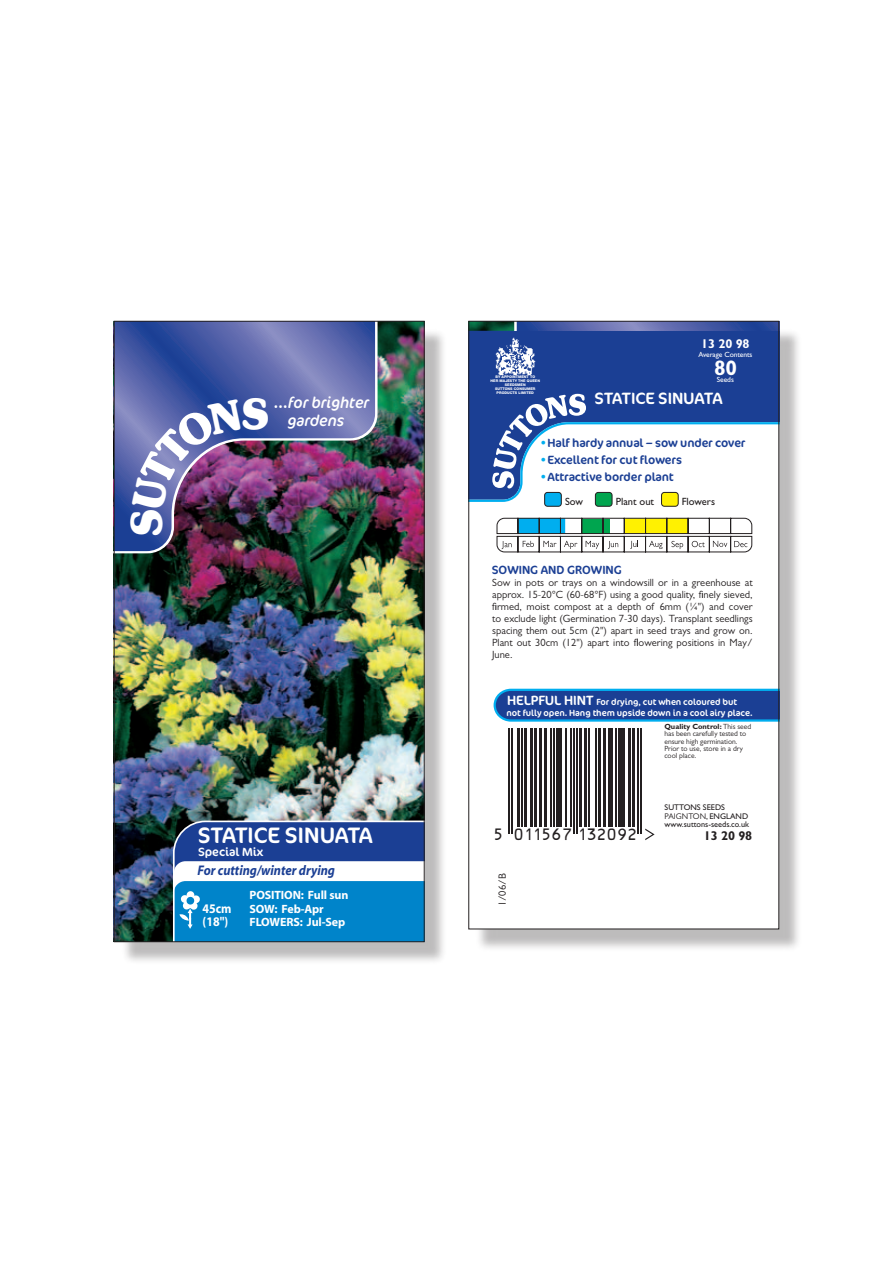
<style>
.page{position:relative;width:893px;height:1263px;background:#fff}
.page>*{position:absolute;margin:0;border:0;box-sizing:border-box;transform-origin:0 0}
.t1{font:700 42.45px "Souvenir IT Cby BT";color:#fff;scale:.91 1}
.t2{font:700 42px "Souvenir IT Cby BT";color:#fff;scale:.93 1}
.t3{font:22.5px "Cocon";color:#fff}
.t4{font:700 21px "Gill Sans";color:#fff}
.t5{font:16.5px "Cocon";color:#fff}
.t6{font:italic 15.75px/18px "Cocon";color:#fff;scale:.96 1}
.t7{font:14.85px "Optical Beta";letter-spacing:.11em;color:#231f20}
.t8{font:italic 700 14.1px "Myriad";color:#1b3f94;scale:.91 1}
.t9{font:13.5px "Cocon";color:#fff}
.t10{font:700 13.2px/13.5px "Myriad";color:#fff;scale:.91 1}
.t11{font:700 12.75px "Gill Sans";color:#231f20}
.t12{font:700 12.75px "Gill Sans";color:#fff}
.t13{font:12px "Cocon";letter-spacing:-.01em;color:#1b3f94}
.t14{font:700 12px/13.5px "Myriad";letter-spacing:-.01em;color:#fff}
.t15{font:12px "Cocon";color:#fff}
.t16{font:10.5px/12px "Gill Sans";color:#231f20;text-align:justify}
.t17{font:10.5px "Gill Sans";color:#231f20}
.t18{font:9px/10.8px "Cocon";letter-spacing:-.005em;color:#fff}
.t19{font:8.25px/9px "Gill Sans";color:#231f20}
.t20{font:7.5px/7.2px "Gill Sans";color:#231f20}
.t21{font:7.5px "Gill Sans";letter-spacing:-.01em;color:#fff}
.t22{font:800 3.6px/4.1px "Helvetica Neue";letter-spacing:.01em;color:#fff;text-align:center}
.s1{font-weight:700;color:#00aeef}
.s2{font-weight:700}
.s3{font-style:inherit}
</style>
<div class="page">
<div style="left:121px;top:328px;width:326px;height:637px;background:#231f20;opacity:.3"></div>
<img style="left:116px;top:323px;width:306px;height:617px">
<img style="left:116px;top:323px;width:262px;height:230px">
<svg style="left:173px;top:820px;width:249px;height:120px"></svg>
<div style="left:475px;top:328px;width:327px;height:624px;background:#231f20;opacity:.3"></div>
<div style="left:469px;top:321px;width:310px;height:608px;background:#fff"></div>
<img style="left:471px;top:323px;width:43px;height:8px">
<div style="left:471px;top:331px;width:306px;height:63px;background:#1b3f94"></div>
<svg style="left:471px;top:394px;width:306px;height:108px"></svg>
<svg style="left:514px;top:323px;width:263px;height:8px;background:#5061a9"></svg>
<div style="left:545px;top:492px;width:16px;height:14px;background:#00aeef;border-radius:3px"></div>
<div style="left:544px;top:492px;width:18px;height:15px;border:1px solid #231f20;border-radius:3px"></div>
<div style="left:595px;top:492px;width:17px;height:14px;background:#00a54f;border-radius:3px"></div>
<div style="left:595px;top:492px;width:17px;height:15px;border:1px solid #231f20;border-radius:3px"></div>
<div style="left:661px;top:492px;width:17px;height:14px;background:#fff101;border-radius:3px"></div>
<div style="left:661px;top:492px;width:18px;height:15px;border:1px solid #231f20;border-radius:3px"></div>
<img style="left:495px;top:336px;width:42px;height:39px">
<svg style="left:493px;top:688px;width:284px;height:34px;background:#2257a5"></svg>
<svg style="left:645px;top:828px;width:10px;height:12px"></svg>
<hr style="left:509px;top:729px;width:1px;height:105px;background:#231f20">
<hr style="left:511px;top:729px;width:2px;height:105px;background:#231f20">
<hr style="left:517px;top:729px;width:3px;height:98px;background:#231f20">
<hr style="left:521px;top:729px;width:2px;height:98px;background:#231f20">
<hr style="left:524px;top:729px;width:3px;height:98px;background:#231f20">
<hr style="left:530px;top:729px;width:2px;height:98px;background:#231f20">
<hr style="left:534px;top:729px;width:3px;height:98px;background:#231f20">
<hr style="left:539px;top:729px;width:3px;height:98px;background:#231f20">
<hr style="left:544px;top:729px;width:2px;height:98px;background:#231f20">
<hr style="left:551px;top:729px;width:1px;height:98px;background:#231f20">
<hr style="left:554px;top:729px;width:1px;height:98px;background:#231f20">
<div style="left:556px;top:729px;width:6px;height:98px;background:#231f20"></div>
<hr style="left:565px;top:729px;width:1px;height:98px;background:#231f20">
<hr style="left:570px;top:729px;width:2px;height:98px;background:#231f20">
<hr style="left:573px;top:729px;width:2px;height:105px;background:#231f20">
<hr style="left:576px;top:729px;width:1px;height:105px;background:#231f20">
<hr style="left:579px;top:729px;width:3px;height:98px;background:#231f20">
<hr style="left:584px;top:729px;width:3px;height:98px;background:#231f20">
<hr style="left:589px;top:729px;width:1px;height:98px;background:#231f20">
<hr style="left:596px;top:729px;width:1px;height:98px;background:#231f20">
<hr style="left:598px;top:729px;width:3px;height:98px;background:#231f20">
<hr style="left:603px;top:729px;width:3px;height:98px;background:#231f20">
<hr style="left:608px;top:729px;width:4px;height:98px;background:#231f20">
<hr style="left:615px;top:729px;width:2px;height:98px;background:#231f20">
<hr style="left:618px;top:729px;width:4px;height:98px;background:#231f20">
<hr style="left:624px;top:729px;width:1px;height:98px;background:#231f20">
<hr style="left:628px;top:729px;width:3px;height:98px;background:#231f20">
<hr style="left:632px;top:729px;width:3px;height:98px;background:#231f20">
<hr style="left:638px;top:729px;width:1px;height:105px;background:#231f20">
<hr style="left:641px;top:729px;width:1px;height:105px;background:#231f20">
<svg style="left:497px;top:517px;width:255px;height:35px"></svg>
<img style="left:131px;top:398px;width:113px;height:112px">
<p class="t1" style="left:120px;top:536px;width:31px;rotate:-90deg">S</p>
<p class="t2" style="left:242px;top:387px;width:31px">S</p>
<p class="t6" style="left:287px;top:394px;width:86px;text-indent:-13px">...for brighter gardens</p>
<p class="t3" style="left:198px;top:822px;width:176px">STATICE SINUATA</p>
<p class="t8" style="left:197px;top:863px;width:153px">For cutting/winter drying</p>
<p class="t14" style="left:249px;top:889px;width:100px">POSITION: Full sun<br>SOW: Feb-Apr<br>FLOWERS: Jul-Sep</p>
<p class="t15" style="left:198px;top:845px;width:67px">Special Mix</p>
<p class="t10" style="left:203px;top:902px;width:33px">45cm (18")</p>
<p class="t22" style="left:491px;top:375px;width:51px">BY APPOINTMENT TO<br>HER MAJESTY THE QUEEN<br>SEEDSMEN<br>SUTTONS CONSUMER<br>PRODUCTS LIMITED</p>
<p class="t12" style="left:701px;top:336px;width:50px">13 20 98</p>
<p class="t21" style="left:698px;top:350px;width:55px">Average Contents</p>
<p class="t21" style="left:717px;top:375px;width:19px">Seeds</p>
<p class="t4" style="left:714px;top:355px;width:24px">80</p>
<p class="t5" style="left:595px;top:388px;width:130px">STATICE SINUATA</p>
<p class="t13" style="left:541px;top:436px;width:206px"><span class="s1">•</span>Half hardy annual – sow under cover</p>
<p class="t13" style="left:541px;top:453px;width:142px"><span class="s1">•</span>Excellent for cut flowers</p>
<p class="t13" style="left:541px;top:470px;width:134px"><span class="s1">•</span>Attractive border plant</p>
<p class="t17" style="left:565px;top:495px;width:20px">Sow</p>
<p class="t17" style="left:616px;top:495px;width:40px">Plant out</p>
<p class="t17" style="left:682px;top:495px;width:35px">Flowers</p>
<p class="t13" style="left:492px;top:562px;width:131px">SOWING AND GROWING</p>
<p class="t16" style="left:492px;top:576px;width:262px">Sow in pots or trays on a windowsill or in a greenhouse at approx. 15-20°C (60-68°F) using a good quality, finely sieved, firmed, moist compost at a depth of 6mm (¼") and cover to exclude light (Germination 7-30 days). Transplant seedlings spacing them out 5cm (2") apart in seed trays and grow on.<br>Plant out 30cm (12") apart into flowering positions in May/ June.</p>
<p class="t9" style="left:507px;top:692px;width:88px">HELPFUL HINT</p>
<p class="t18" style="left:506px;top:696px;width:248px;text-indent:90px">For drying, cut when coloured but not fully open. Hang them upside down in a cool airy place.</p>
<p class="t7" style="left:495px;top:826px;width:143px">5 011567 132092</p>
<p class="t16" style="left:496px;top:906px;width:34px;rotate:-90deg">1/06/B</p>
<p class="t20" style="left:664px;top:723px;width:88px"><span class="s2">Quality Control:</span> This seed has been carefully tested to ensure high germination.<br>Prior to use, store in a dry cool place.</p>
<p class="t19" style="left:665px;top:803px;width:85px">SUTTONS SEEDS<br><span class="s3">PAIGNTON</span>, ENGLAND</p>
<p class="t19" style="left:665px;top:819px;width:86px">www.suttons-seeds.co.uk</p>
<p class="t11" style="left:704px;top:828px;width:50px">13 20 98</p>
</div>
